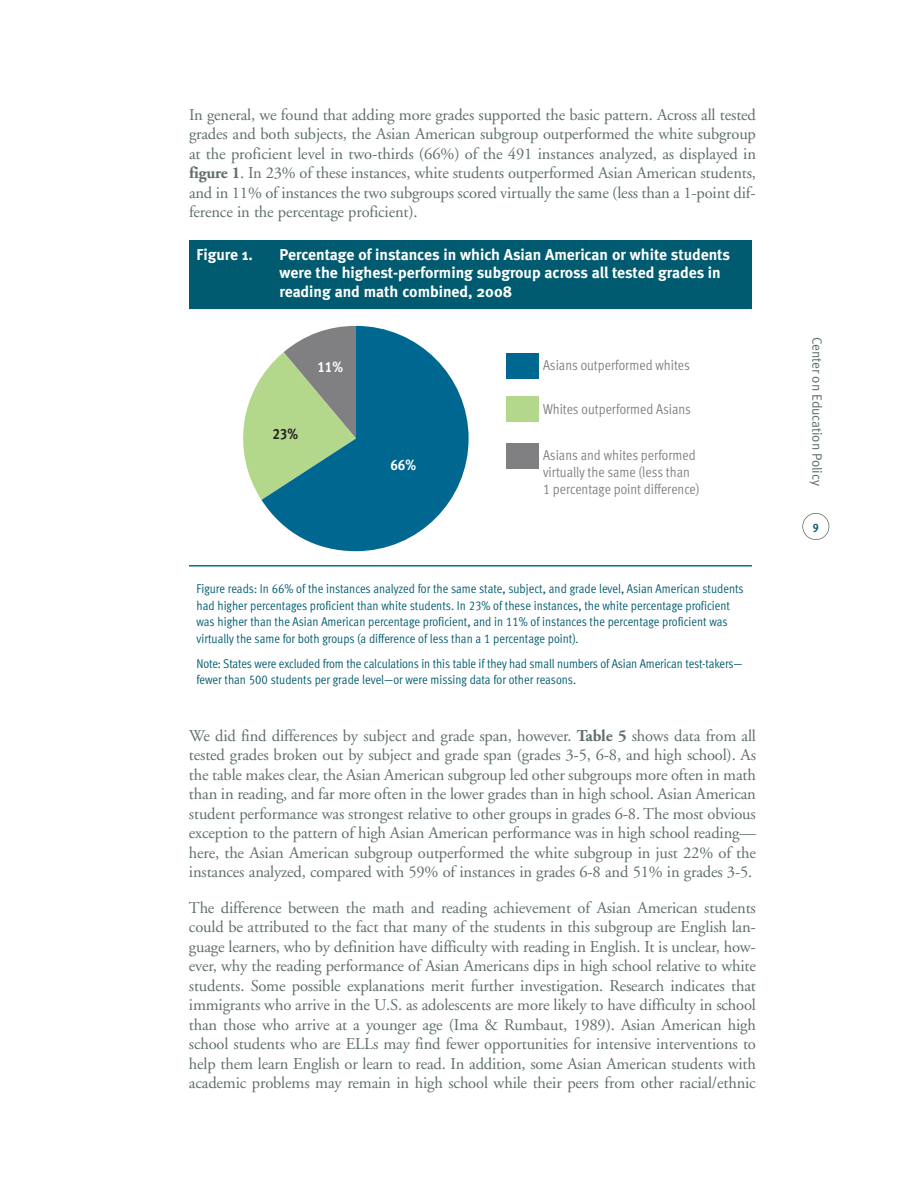
<style>
.page{position:relative;width:918px;height:1188px;background:#fff}
.page>*{position:absolute;margin:0;border:0;box-sizing:border-box;transform-origin:0 0}
.t1{font:16.5px/19.5px "Adobe Garamond";letter-spacing:-.01em;color:#5f7067;text-align:justify}
.t2{font:700 15.75px/18.8px "Meta";color:#fff}
.t3{font:15px "Meta Cond Bold LF";color:#fff}
.t4{font:15px "Meta Cond Bold LF";color:#231f20}
.t5{font:14.25px/17.1px "Meta Cond Normal LF";color:#808083}
.t6{font:13.5px "Meta Normal CE";letter-spacing:-.01em;color:#5f7067}
.t7{font:12.75px/16.5px "Meta Cond Normal LF";color:#005b70}
.t8{font:700 12px "Meta Cond";color:#005b70}
.s1{font-weight:700}
</style>
<div class="page">
<div style="left:802px;top:513px;width:27px;height:27px;border:2px solid #5f7067;border-radius:50%"></div>
<div style="left:189px;top:240px;width:563px;height:73px;background:#005b70"></div>
<div style="left:507px;top:443px;width:32px;height:26px;background:#808083"></div>
<div style="left:507px;top:396px;width:32px;height:26px;background:#b3d78b"></div>
<svg style="left:243px;top:378px;width:18px;height:121px"></svg>
<svg style="left:261px;top:326px;width:208px;height:225px;fill:#006890"></svg>
<div style="left:507px;top:353px;width:32px;height:26px;background:#006890"></div>
<div style="left:189px;top:309px;width:563px;height:8px;background:#fff"></div>
<hr style="left:189px;top:565px;width:563px;height:2px;background:#017286">
<p class="t1" style="left:189px;top:106px;width:569px">In general, we found that adding more grades supported the basic pattern. Across all tested grades and both subjects, the Asian American subgroup outperformed the white subgroup at the proficient level in two-thirds (66%) of the 491 instances analyzed, as displayed in <span class="s1">figure 1</span>. In 23% of these instances, white students outperformed Asian American students, and in 11% of instances the two subgroups scored virtually the same (less than a 1-point dif&shy;ference in the percentage proficient).</p>
<p class="t2" style="left:196px;top:246px;width:58px">Figure 1.</p>
<p class="t2" style="left:280px;top:246px;width:452px">Percentage of instances in which Asian American or white students were the highest-performing subgroup across all tested grades in reading and math combined, 2008</p>
<p class="t3" style="left:317px;top:361px;width:27px">11%</p>
<p class="t4" style="left:272px;top:428px;width:27px">23%</p>
<p class="t3" style="left:390px;top:459px;width:27px">66%</p>
<p class="t5" style="left:543px;top:358px;width:148px">Asians outperformed whites</p>
<p class="t5" style="left:543px;top:401px;width:150px">Whites outperformed Asians</p>
<p class="t5" style="left:543px;top:448px;width:158px">Asians and whites performed virtually the same (less than<br>1 percentage point difference)</p>
<p class="t7" style="left:196px;top:581px;width:549px">Figure reads: In 66% of the instances analyzed for the same state, subject, and grade level, Asian American students had higher percentages proficient than white students. In 23% of these instances, the white percentage proficient was higher than the Asian American percentage proficient, and in 11% of instances the percentage proficient was virtually the same for both groups (a difference of less than a 1 percentage point).</p>
<p class="t7" style="left:196px;top:656px;width:548px">Note: States were excluded from the calculations in this table if they had small numbers of Asian American test-takers— fewer than 500 students per grade level—or were missing data for other reasons.</p>
<p class="t1" style="left:189px;top:727px;width:569px">We did find differences by subject and grade span, however. <span class="s1">Table 5</span> shows data from all tested grades broken out by subject and grade span (grades 3-5, 6-8, and high school). As the table makes clear, the Asian American subgroup led other subgroups more often in math than in reading, and far more often in the lower grades than in high school. Asian American student performance was strongest relative to other groups in grades 6-8. The most obvious exception to the pattern of high Asian American performance was in high school reading— here, the Asian American subgroup outperformed the white subgroup in just 22% of the instances analyzed, compared with 59% of instances in grades 6-8 and 51% in grades 3-5.</p>
<p class="t1" style="left:189px;top:899px;width:569px">The difference between the math and reading achievement of Asian American students could be attributed to the fact that many of the students in this subgroup are English lan&shy;guage learners, who by definition have difficulty with reading in English. It is unclear, how&shy;ever, why the reading performance of Asian Americans dips in high school relative to white students. Some possible explanations merit further investigation. Research indicates that immigrants who arrive in the U.S. as adolescents are more likely to have difficulty in school than those who arrive at a younger age (Ima &amp; Rumbaut, 1989). Asian American high school students who are ELLs may find fewer opportunities for intensive interventions to help them learn English or learn to read. In addition, some Asian American students with academic problems may remain in high school while their peers from other racial/ethnic</p>
<p class="t6" style="left:825px;top:337px;width:150px;rotate:90deg">Center on Education Policy</p>
<p class="t8" style="left:813px;top:521px;width:8px">9</p>
</div>
